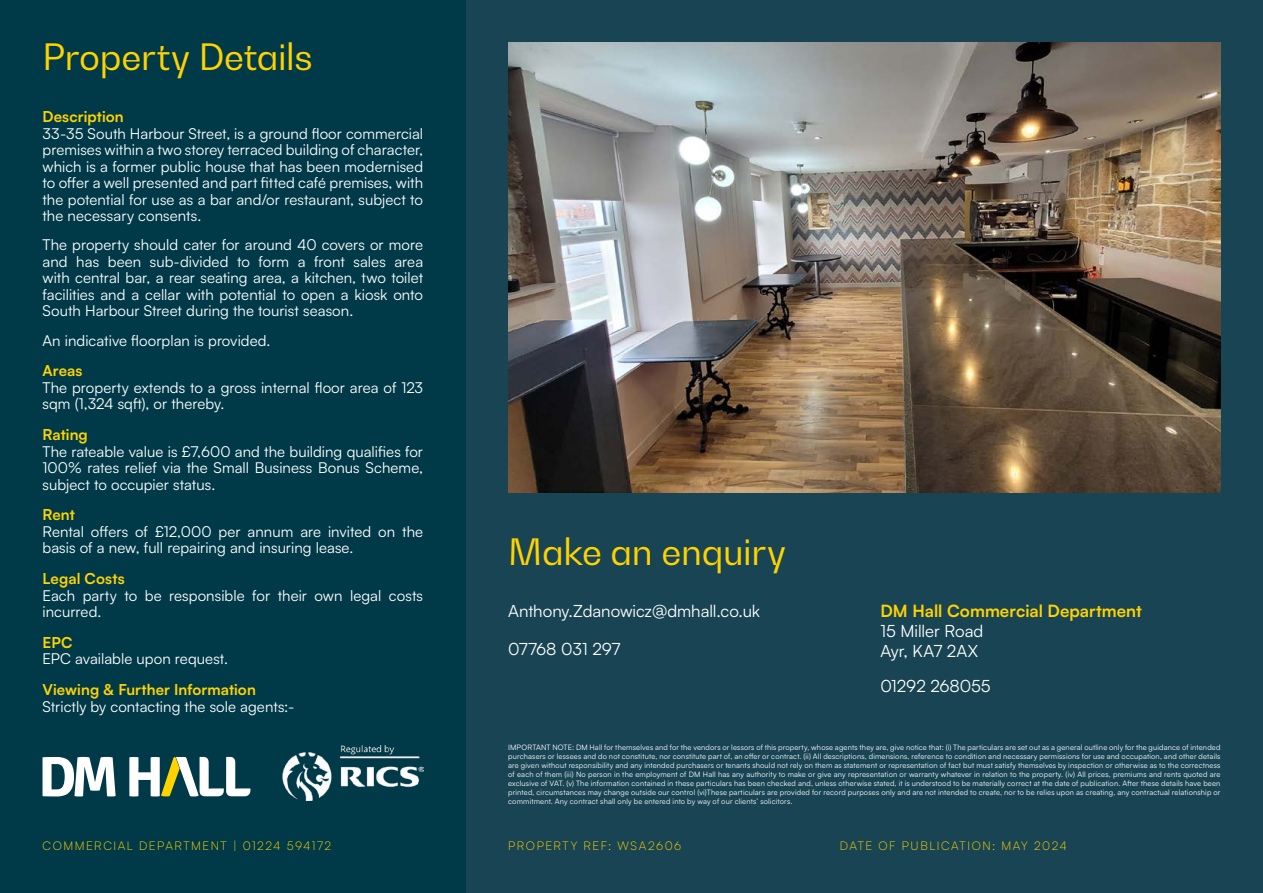
<style>
.page{position:relative;width:1263px;height:893px;background:#fff}
.page>*{position:absolute;margin:0;border:0;box-sizing:border-box;transform-origin:0 0}
.t1{font:36px "Bw Gradual DEMO";letter-spacing:-.01em;color:#ffd300}
.t2{font:16.8px/20.2px "Satoshi";letter-spacing:-.005em;color:#fff}
.t3{font:700 16.8px "Satoshi";color:#ffd300}
.t4{font:15px/16.5px "Satoshi";letter-spacing:.005em;color:#fff;text-align:justify}
.t5{font:700 15px "Satoshi";letter-spacing:.005em;color:#ffd300}
.t6{font:300 12px "Satoshi";letter-spacing:.125em;color:#ffd300}
.t7{font:7.5px/9px "Satoshi";letter-spacing:.02em;color:#fff;text-align:justify}
</style>
<div class="page">
<div style="left:0;top:0;width:466px;height:893px;background:#003a48"></div>
<img style="left:283px;top:745px;width:140px;height:55px">
<svg style="left:43px;top:757px;width:73px;height:39px"></svg>
<svg style="left:129px;top:757px;width:121px;height:39px"></svg>
<div style="left:466px;top:0;width:797px;height:893px;background:#184453"></div>
<img style="left:508px;top:43px;width:712px;height:449px">
<h1 class="t1" style="left:43px;top:34px;width:272px">Property Details</h1>
<h3 class="t5" style="left:43px;top:106px;width:83px">Description</h3>
<p class="t4" style="left:43px;top:124px;width:382px">33-35 South Harbour Street, is a ground floor commercial premises within a two storey terraced building of character, which is a former public house that has been modernised to offer a well presented and part fitted café premises, with the potential for use as a bar and/or restaurant, subject to the necessary consents.</p>
<p class="t4" style="left:43px;top:236px;width:382px">The property should cater for around 40 covers or more and has been sub-divided to form a front sales area with central bar, a rear seating area, a kitchen, two toilet facilities and a cellar with potential to open a kiosk onto South Harbour Street during the tourist season.</p>
<h3 class="t4" style="left:43px;top:331px;width:230px">An indicative floorplan is provided.</h3>
<h3 class="t5" style="left:43px;top:360px;width:42px">Areas</h3>
<h3 class="t4" style="left:43px;top:379px;width:382px">The property extends to a gross internal floor area of 123 sqm (1,324 sqft), or thereby.</h3>
<h3 class="t5" style="left:43px;top:424px;width:47px">Rating</h3>
<h3 class="t4" style="left:43px;top:442px;width:382px">The rateable value is £7,600 and the building qualifies for 100% rates relief via the Small Business Bonus Scheme, subject to occupier status.</h3>
<h3 class="t5" style="left:43px;top:504px;width:34px">Rent</h3>
<h3 class="t4" style="left:43px;top:523px;width:382px">Rental offers of £12,000 per annum are invited on the basis of a new, full repairing and insuring lease.</h3>
<h3 class="t5" style="left:43px;top:568px;width:84px">Legal Costs</h3>
<h3 class="t4" style="left:43px;top:586px;width:382px">Each party to be responsible for their own legal costs incurred.</h3>
<h3 class="t5" style="left:43px;top:632px;width:31px">EPC</h3>
<h3 class="t4" style="left:43px;top:650px;width:187px">EPC available upon request.</h3>
<h3 class="t5" style="left:43px;top:679px;width:215px">Viewing &amp; Further Information</h3>
<h3 class="t4" style="left:43px;top:697px;width:253px">Strictly by contacting the sole agents:-</h3>
<h1 class="t1" style="left:508px;top:529px;width:279px">Make an enquiry</h1>
<h2 class="t2" style="left:508px;top:600px;width:253px">Anthony.Zdanowicz@dmhall.co.uk</h2>
<h2 class="t2" style="left:508px;top:638px;width:114px">07768 031 297</h2>
<h2 class="t3" style="left:880px;top:599px;width:263px">DM Hall Commercial Department</h2>
<h2 class="t2" style="left:880px;top:620px;width:104px">15 Miller Road<br>Ayr, KA7 2AX</h2>
<h2 class="t2" style="left:880px;top:675px;width:112px">01292 268055</h2>
<p class="t7" style="left:508px;top:742px;width:714px">IMPORTANT NOTE: DM Hall for themselves and for the vendors or lessors of this property, whose agents they are, give notice that: (i) The particulars are set out as a general outline only for the guidance of intended purchasers or lessees and do not constitute, nor constitute part of, an offer or contract. (ii) All descriptions, dimensions, reference to condition and necessary permissions for use and occupation, and other details are given without responsibility and any intended purchasers or tenants should not rely on them as statement or representation of fact but must satisfy themselves by inspection or otherwise as to the correctness of each of them (iii) No person in the employment of DM Hall has any authority to make or give any representation or warranty whatever in relation to the property. (iv) All prices, premiums and rents quoted are exclusive of VAT. (v) The information contained in these particulars has been checked and, unless otherwise stated, it is understood to be materially correct at the date of publication. After these details have been printed, circumstances may change outside our control (vi)These particulars are provided for record purposes only and are not intended to create, nor to be relies upon as creating, any contractual relationship or commitment. Any contract shall only be entered into by way of our clients’ solicitors.</p>
<h3 class="t6" style="left:43px;top:838px;width:290px">COMMERCIAL DEPARTMENT | 01224 594172</h3>
<h3 class="t6" style="left:508px;top:838px;width:175px">PROPERTY REF: WSA2606</h3>
<h3 class="t6" style="left:840px;top:838px;width:229px">DATE OF PUBLICATION: MAY 2024</h3>
</div>
